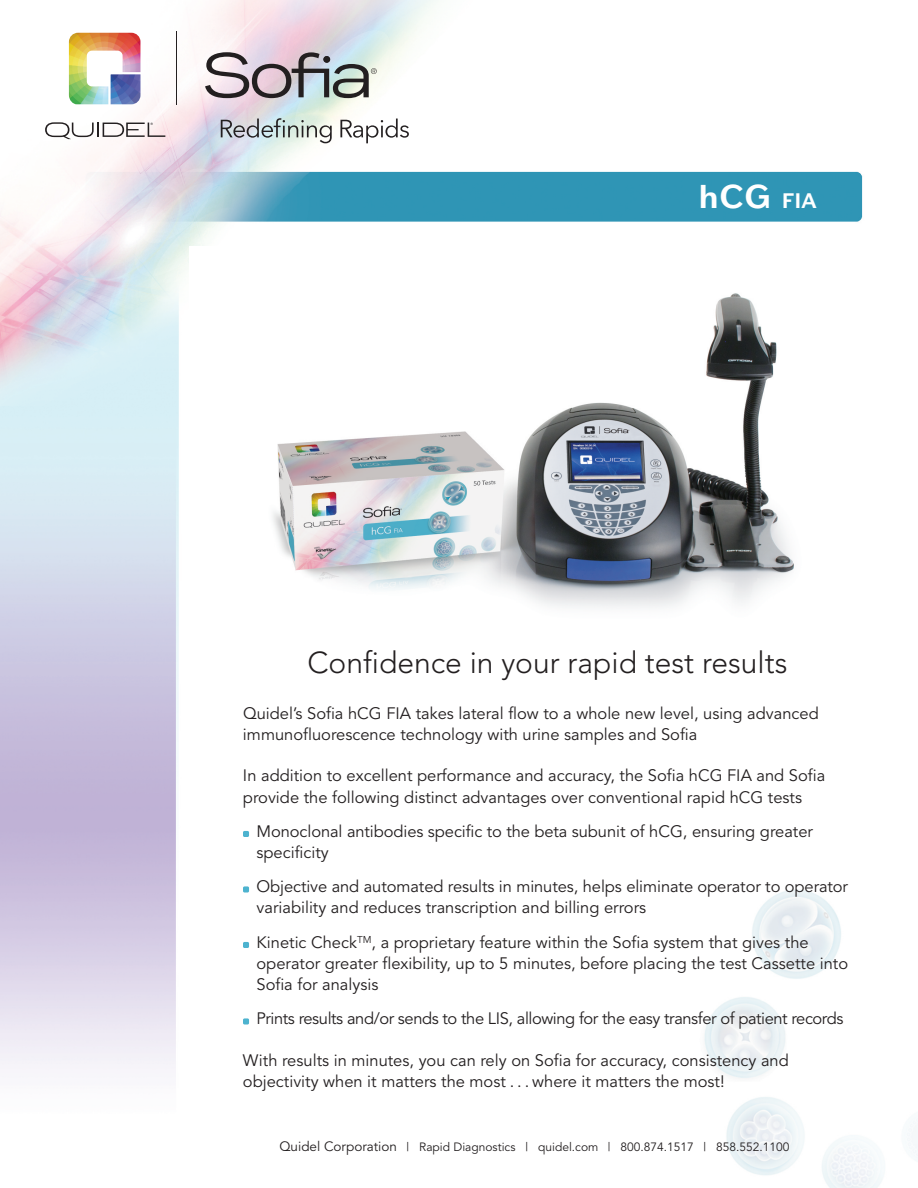
<style>
.page{position:relative;width:918px;height:1188px;background:#fff}
.page>*{position:absolute;margin:0;border:0;box-sizing:border-box;transform-origin:0 0}
.t1{font:700 33px "Armitage";color:#fff}
.t2{font:300 30px "Avenir";color:#231f20}
.t3{font:16.5px/21px "Avenir";color:#231f20}
.t4{font:16.5px "Avenir";letter-spacing:-.025em;color:#231f20}
.t5{font:12px "Avenir";color:#231f20}
.s1{font-size:21px}
.s2{font-size:13.5px}
</style>
<div class="page">
<img style="left:0;top:0;width:863px;height:1071px">
<div style="left:635px;top:871px;width:283px;height:317px;background:#fff"></div>
<img style="left:704px;top:890px;width:214px;height:298px">
<img style="left:189px;top:246px;width:674px;height:375px">
<svg style="left:205px;top:52px;width:172px;height:46px;background:#a9a7ab"></svg>
<svg style="left:221px;top:118px;width:111px;height:25px;background:#b9c2c2"></svg>
<svg style="left:340px;top:119px;width:69px;height:24px"></svg>
<div style="left:324px;top:56px;width:6px;height:7px;background:#231f20;border-radius:50%"></div>
<hr style="left:176px;top:32px;width:1px;height:73px;background:#231f20">
<svg style="left:45px;top:122px;width:120px;height:17px"></svg>
<img style="left:69px;top:33px;width:71px;height:71px">
<svg style="left:243px;top:831px;width:6px;height:6px"></svg>
<svg style="left:243px;top:1018px;width:6px;height:6px"></svg>
<svg style="left:243px;top:886px;width:6px;height:6px"></svg>
<svg style="left:243px;top:942px;width:6px;height:6px"></svg>
<h1 class="t1" style="left:699px;top:185px;width:120px">hCG <span class="s1">FIA</span></h1>
<h2 class="t2" style="left:307px;top:645px;width:482px">Confidence in your rapid test results</h2>
<p class="t3" style="left:243px;top:703px;width:577px">Quidel’s Sofia hCG FIA takes lateral flow to a whole new level, using advanced immunofluorescence technology with urine samples and Sofia</p>
<p class="t3" style="left:243px;top:766px;width:584px">In addition to excellent performance and accuracy, the Sofia hCG FIA and Sofia provide the following distinct advantages over conventional rapid hCG tests</p>
<p class="t3" style="left:256px;top:821px;width:558px">Monoclonal antibodies specific to the beta subunit of hCG, ensuring greater specificity</p>
<p class="t3" style="left:256px;top:877px;width:593px">Objective and automated results in minutes, helps eliminate operator to operator variability and reduces transcription and billing errors</p>
<p class="t3" style="left:256px;top:932px;width:593px">Kinetic Check<sup>TM</sup>, a proprietary feature within the Sofia system that gives the operator greater flexibility, up to 5 minutes, before placing the test Cassette into<br>Sofia for analysis</p>
<p class="t4" style="left:256px;top:1009px;width:588px">Prints results and/or sends to the LIS, allowing for the easy transfer of patient records</p>
<p class="t3" style="left:243px;top:1051px;width:547px">With results in minutes, you can rely on Sofia for accuracy, consistency and objectivity when it matters the most . . . where it matters the most!</p>
<p class="t5" style="left:279px;top:1139px;width:512px"><span class="s2">Quidel Corporation</span> | Rapid Diagnostics | quidel.com | 800.874.1517 | 858.552.1100</p>
</div>
